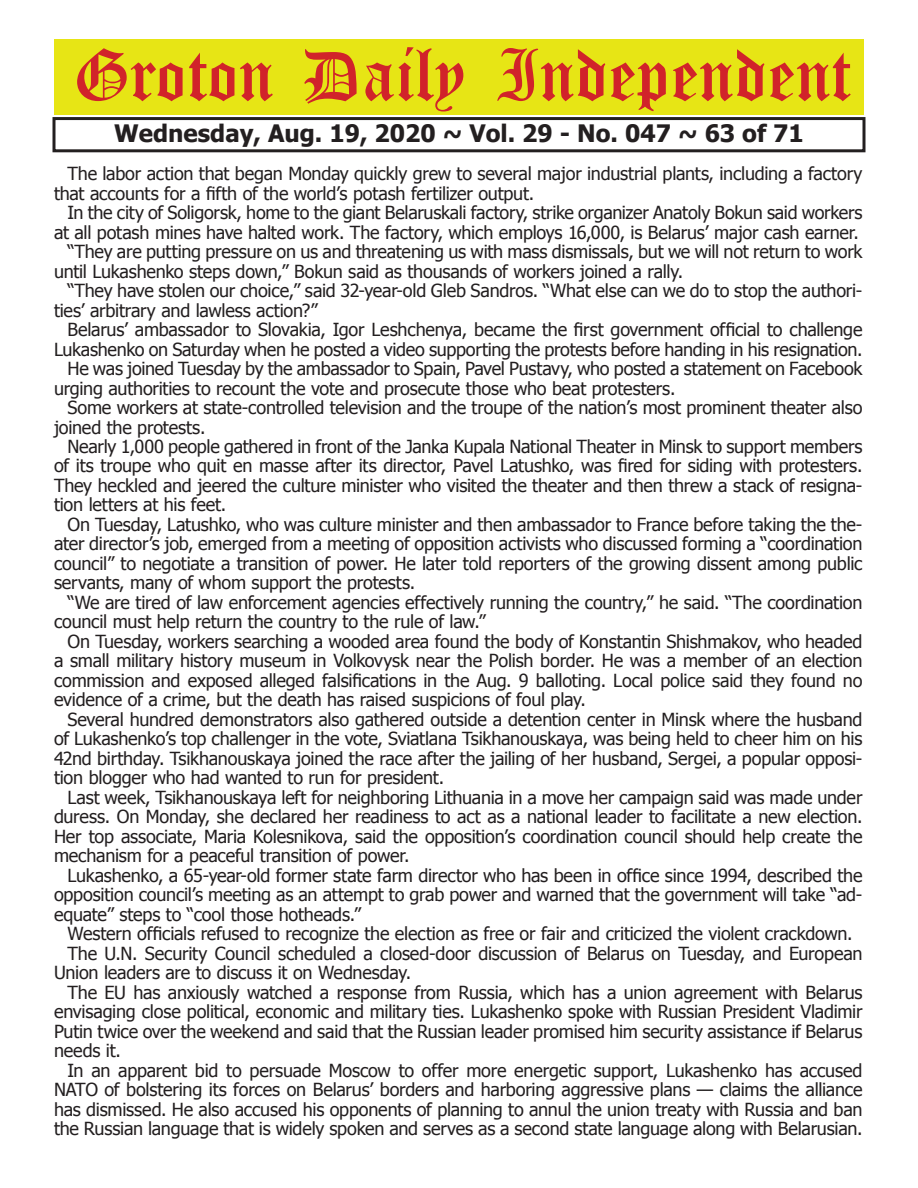
<style>
.page{position:relative;width:918px;height:1188px;background:#fff}
.page>*{position:absolute;margin:0;border:0;box-sizing:border-box;transform-origin:0 0}
.t1{font:54px "Old English Five";color:#d1232a}
.t2{font:700 24px "Tahoma";color:#231f20}
.t3{font:18px/19.5px "Tahoma";letter-spacing:-.01em;color:#231f20}
</style>
<div class="page">
<div style="left:52px;top:117px;width:814px;height:35px;border:3px solid #231f20"></div>
<div style="left:54px;top:40px;width:810px;height:75px;background:#e7e515"></div>
<h1 class="t1" style="left:73px;top:50px;width:779px">Groton Daily Independent</h1>
<h2 class="t2" style="left:114px;top:116px;width:691px">Wednesday, Aug. 19, 2020 ~ Vol. 29 - No. 047 ~ 63 of 71</h2>
<p class="t3" style="left:54px;top:163px;width:810px;text-indent:14px">The labor action that began Monday quickly grew to several major industrial plants, including a factory that accounts for a fifth of the world’s potash fertilizer output.</p>
<p class="t3" style="left:68px;top:202px;width:797px">In the city of Soligorsk, home to the giant Belaruskali factory, strike organizer Anatoly Bokun said workers</p>
<p class="t3" style="left:54px;top:221px;width:807px">at all potash mines have halted work. The factory, which employs 16,000, is Belarus’ major cash earner.</p>
<p class="t3" style="left:68px;top:241px;width:797px">“They are putting pressure on us and threatening us with mass dismissals, but we will not return to work</p>
<p class="t3" style="left:54px;top:260px;width:631px">until Lukashenko steps down,” Bokun said as thousands of workers joined a rally.</p>
<p class="t3" style="left:68px;top:280px;width:796px">“They have stolen our choice,” said 32-year-old Gleb Sandros. “What else can we do to stop the authori-</p>
<p class="t3" style="left:54px;top:299px;width:265px">ties’ arbitrary and lawless action?”</p>
<p class="t3" style="left:68px;top:319px;width:796px">Belarus’ ambassador to Slovakia, Igor Leshchenya, became the first government official to challenge</p>
<p class="t3" style="left:54px;top:338px;width:810px">Lukashenko on Saturday when he posted a video supporting the protests before handing in his resignation.</p>
<p class="t3" style="left:68px;top:358px;width:796px">He was joined Tuesday by the ambassador to Spain, Pavel Pustavy, who posted a statement on Facebook</p>
<p class="t3" style="left:54px;top:377px;width:623px">urging authorities to recount the vote and prosecute those who beat protesters.</p>
<p class="t3" style="left:68px;top:397px;width:796px">Some workers at state-controlled television and the troupe of the nation’s most prominent theater also</p>
<p class="t3" style="left:54px;top:416px;width:153px">joined the protests.</p>
<p class="t3" style="left:68px;top:436px;width:797px">Nearly 1,000 people gathered in front of the Janka Kupala National Theater in Minsk to support members</p>
<p class="t3" style="left:54px;top:455px;width:810px">of its troupe who quit en masse after its director, Pavel Latushko, was fired for siding with protesters.</p>
<p class="t3" style="left:54px;top:475px;width:810px">They heckled and jeered the culture minister who visited the theater and then threw a stack of resigna-</p>
<p class="t3" style="left:54px;top:494px;width:174px">tion letters at his feet.</p>
<p class="t3" style="left:68px;top:514px;width:796px">On Tuesday, Latushko, who was culture minister and then ambassador to France before taking the the-</p>
<p class="t3" style="left:54px;top:533px;width:810px">ater director’s job, emerged from a meeting of opposition activists who discussed forming a “coordination</p>
<p class="t3" style="left:54px;top:553px;width:810px">council” to negotiate a transition of power. He later told reporters of the growing dissent among public</p>
<p class="t3" style="left:54px;top:572px;width:363px">servants, many of whom support the protests.</p>
<p class="t3" style="left:68px;top:592px;width:796px">“We are tired of law enforcement agencies effectively running the country,” he said. “The coordination</p>
<p class="t3" style="left:54px;top:611px;width:433px">council must help return the country to the rule of law.”</p>
<p class="t3" style="left:68px;top:631px;width:797px">On Tuesday, workers searching a wooded area found the body of Konstantin Shishmakov, who headed</p>
<p class="t3" style="left:54px;top:650px;width:810px">a small military history museum in Volkovysk near the Polish border. He was a member of an election</p>
<p class="t3" style="left:54px;top:670px;width:810px">commission and exposed alleged falsifications in the Aug. 9 balloting. Local police said they found no</p>
<p class="t3" style="left:54px;top:689px;width:533px">evidence of a crime, but the death has raised suspicions of foul play.</p>
<p class="t3" style="left:68px;top:709px;width:797px">Several hundred demonstrators also gathered outside a detention center in Minsk where the husband</p>
<p class="t3" style="left:54px;top:728px;width:810px">of Lukashenko’s top challenger in the vote, Sviatlana Tsikhanouskaya, was being held to cheer him on his</p>
<p class="t3" style="left:54px;top:748px;width:810px">42nd birthday. Tsikhanouskaya joined the race after the jailing of her husband, Sergei, a popular opposi-</p>
<p class="t3" style="left:54px;top:767px;width:392px">tion blogger who had wanted to run for president.</p>
<p class="t3" style="left:68px;top:787px;width:796px">Last week, Tsikhanouskaya left for neighboring Lithuania in a move her campaign said was made under</p>
<p class="t3" style="left:54px;top:806px;width:810px">duress. On Monday, she declared her readiness to act as a national leader to facilitate a new election.</p>
<p class="t3" style="left:54px;top:826px;width:810px">Her top associate, Maria Kolesnikova, said the opposition’s coordination council should help create the</p>
<p class="t3" style="left:54px;top:845px;width:357px">mechanism for a peaceful transition of power.</p>
<p class="t3" style="left:68px;top:865px;width:796px">Lukashenko, a 65-year-old former state farm director who has been in office since 1994, described the</p>
<p class="t3" style="left:54px;top:884px;width:810px">opposition council’s meeting as an attempt to grab power and warned that the government will take “ad-</p>
<p class="t3" style="left:54px;top:904px;width:309px">equate” steps to “cool those hotheads.”</p>
<p class="t3" style="left:68px;top:923px;width:786px">Western officials refused to recognize the election as free or fair and criticized the violent crackdown.</p>
<p class="t3" style="left:68px;top:943px;width:797px">The U.N. Security Council scheduled a closed-door discussion of Belarus on Tuesday, and European</p>
<p class="t3" style="left:54px;top:962px;width:359px">Union leaders are to discuss it on Wednesday.</p>
<p class="t3" style="left:68px;top:982px;width:797px">The EU has anxiously watched a response from Russia, which has a union agreement with Belarus</p>
<p class="t3" style="left:54px;top:1001px;width:810px">envisaging close political, economic and military ties. Lukashenko spoke with Russian President Vladimir</p>
<p class="t3" style="left:54px;top:1021px;width:810px">Putin twice over the weekend and said that the Russian leader promised him security assistance if Belarus</p>
<p class="t3" style="left:54px;top:1040px;width:69px">needs it.</p>
<p class="t3" style="left:68px;top:1060px;width:797px">In an apparent bid to persuade Moscow to offer more energetic support, Lukashenko has accused</p>
<p class="t3" style="left:54px;top:1079px;width:810px">NATO of bolstering its forces on Belarus’ borders and harboring aggressive plans — claims the alliance</p>
<p class="t3" style="left:54px;top:1099px;width:810px">has dismissed. He also accused his opponents of planning to annul the union treaty with Russia and ban</p>
<p class="t3" style="left:54px;top:1118px;width:810px">the Russian language that is widely spoken and serves as a second state language along with Belarusian.</p>
</div>
